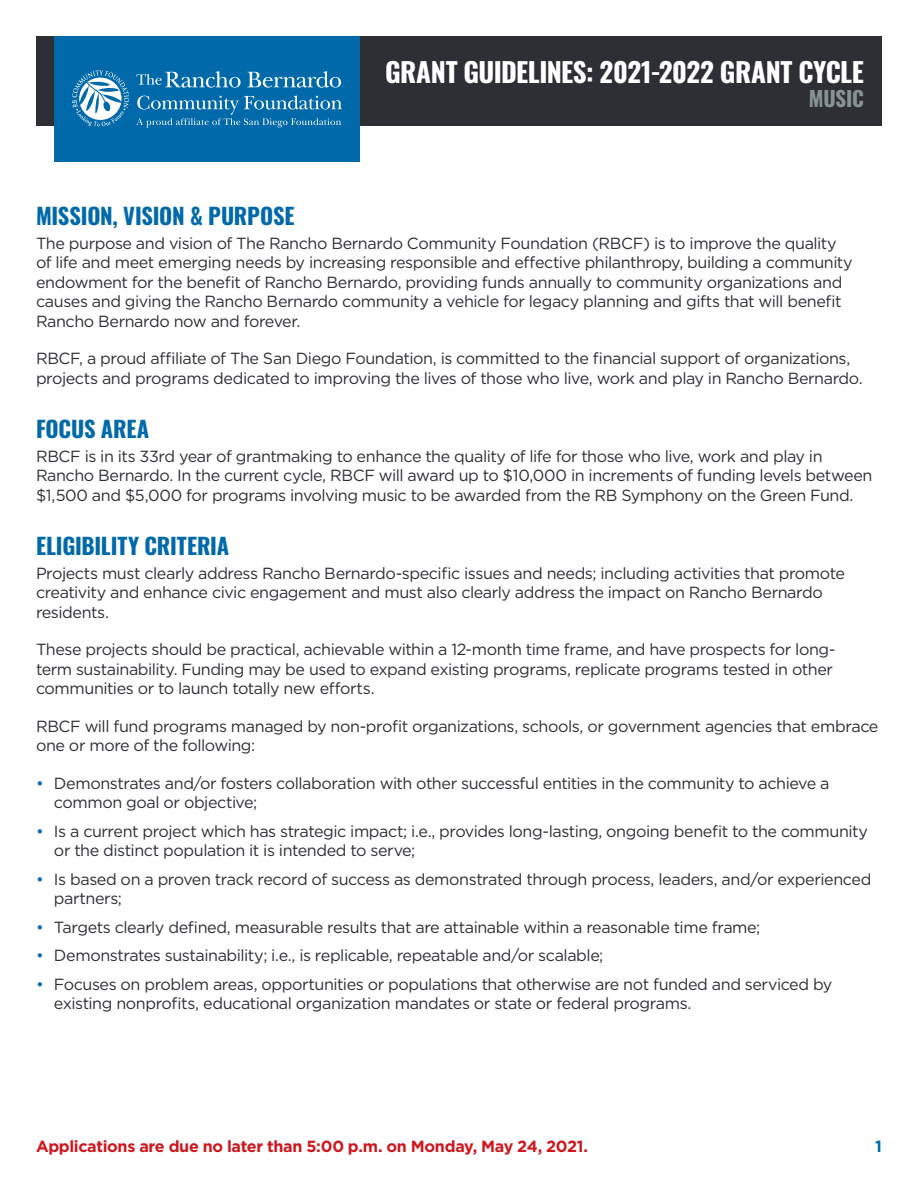
<style>
.page{position:relative;width:918px;height:1188px;background:#fff}
.page>*{position:absolute;margin:0;border:0;box-sizing:border-box;transform-origin:0 0}
.t1{font:700 27px "Oswald";letter-spacing:-.015em;color:#fff}
.t2{font:700 22.5px "Oswald";letter-spacing:-.01em;color:#0069aa}
.t3{font:700 21px "Oswald";letter-spacing:-.01em;color:#889294}
.t4{font:16.2px/19.5px "Gotham";letter-spacing:-.025em;color:#2d2f34}
.t5{font:700 16.2px "Gotham";letter-spacing:-.02em;color:#ce171e}
.t6{font:700 16.2px "Gotham";color:#0069aa}
.s1{color:#0069aa}
</style>
<div class="page">
<div style="left:36px;top:36px;width:846px;height:89px;background:#2d2f34"></div>
<div style="left:54px;top:36px;width:306px;height:126px;background:#0069aa"></div>
<svg style="left:137px;top:71px;width:104px;height:17px"></svg>
<svg style="left:247px;top:71px;width:94px;height:17px"></svg>
<svg style="left:136px;top:95px;width:206px;height:33px"></svg>
<svg style="left:72px;top:70px;width:57px;height:56px"></svg>
<h1 class="t1" style="left:385px;top:58px;width:480px">GRANT GUIDELINES: 2021-2022 GRANT CYCLE</h1>
<p class="t3" style="left:809px;top:88px;width:57px">MUSIC</p>
<h2 class="t2" style="left:36px;top:204px;width:260px">MISSION, VISION &amp; PURPOSE</h2>
<p class="t4" style="left:36px;top:233px;width:818px">The purpose and vision of The Rancho Bernardo Community Foundation (RBCF) is to improve the quality of life and meet emerging needs by increasing responsible and effective philanthropy, building a community endowment for the benefit of Rancho Bernardo, providing funds annually to community organizations and causes and giving the Rancho Bernardo community a vehicle for legacy planning and gifts that will benefit Rancho Bernardo now and forever.</p>
<p class="t4" style="left:36px;top:349px;width:828px">RBCF, a proud affiliate of The San Diego Foundation, is committed to the financial support of organizations, projects and programs dedicated to improving the lives of those who live, work and play in Rancho Bernardo.</p>
<h2 class="t2" style="left:36px;top:417px;width:115px">FOCUS AREA</h2>
<p class="t4" style="left:36px;top:446px;width:838px">RBCF is in its 33rd year of grantmaking to enhance the quality of life for those who live, work and play in<br>Rancho Bernardo. In the current cycle, RBCF will award up to $10,000 in increments of funding levels between $1,500 and $5,000 for programs involving music to be awarded from the RB Symphony on the Green Fund.</p>
<h2 class="t2" style="left:36px;top:534px;width:195px">ELIGIBILITY CRITERIA</h2>
<p class="t4" style="left:36px;top:563px;width:810px">Projects must clearly address Rancho Bernardo-specific issues and needs; including activities that promote creativity and enhance civic engagement and must also clearly address the impact on Rancho Bernardo residents.</p>
<p class="t4" style="left:36px;top:640px;width:801px">These projects should be practical, achievable within a 12-month time frame, and have prospects for long&shy;term sustainability. Funding may be used to expand existing programs, replicate programs tested in other communities or to launch totally new efforts.</p>
<p class="t4" style="left:36px;top:716px;width:844px">RBCF will fund programs managed by non-profit organizations, schools, or government agencies that embrace one or more of the following:</p>
<p class="t4" style="left:54px;top:773px;width:777px;text-indent:-18px"><span class="s1">•</span> Demonstrates and/or fosters collaboration with other successful entities in the community to achieve a common goal or objective;</p>
<p class="t4" style="left:54px;top:821px;width:815px;text-indent:-18px"><span class="s1">•</span> Is a current project which has strategic impact; i.e., provides long-lasting, ongoing benefit to the community or the distinct population it is intended to serve;</p>
<p class="t4" style="left:54px;top:869px;width:819px;text-indent:-18px"><span class="s1">•</span> Is based on a proven track record of success as demonstrated through process, leaders, and/or experienced partners;</p>
<p class="t4" style="left:36px;top:917px;width:726px"><span class="s1">•</span> Targets clearly defined, measurable results that are attainable within a reasonable time frame;</p>
<p class="t4" style="left:36px;top:945px;width:569px"><span class="s1">•</span> Demonstrates sustainability; i.e., is replicable, repeatable and/or scalable;</p>
<p class="t4" style="left:54px;top:974px;width:780px;text-indent:-18px"><span class="s1">•</span> Focuses on problem areas, opportunities or populations that otherwise are not funded and serviced by existing nonprofits, educational organization mandates or state or federal programs.</p>
<p class="t5" style="left:36px;top:1136px;width:553px">Applications are due no later than 5:00 p.m. on Monday, May 24, 2021.</p>
<p class="t6" style="left:875px;top:1136px;width:8px">1</p>
</div>
